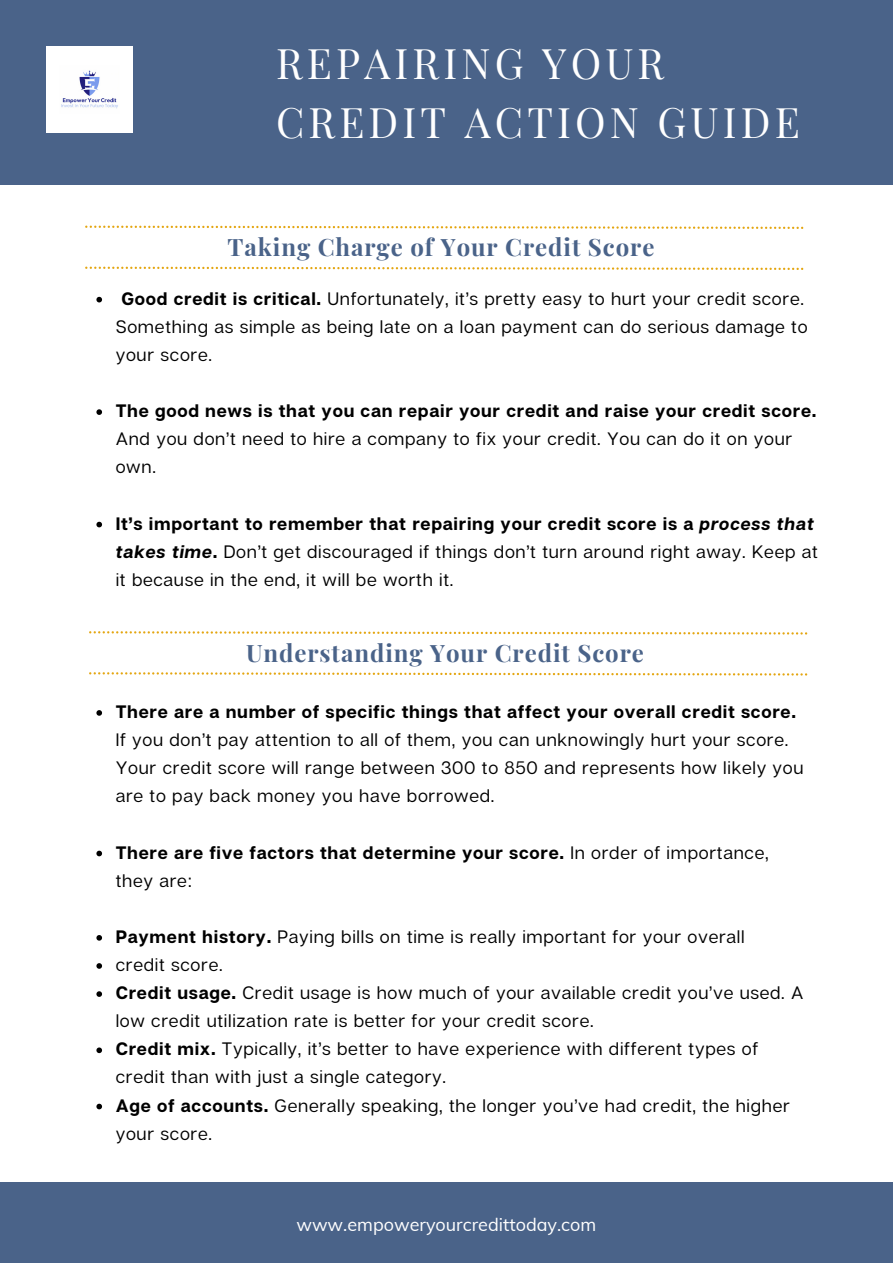
<style>
.page{position:relative;width:893px;height:1264px;background:#fff}
.page>*{position:absolute;margin:0;border:0;box-sizing:border-box;transform-origin:0 0}
.t1{font:41.25px/59.6px "Playfair Display";letter-spacing:.1em;color:#fff}
.t2{font:700 24px "Playfair Display";letter-spacing:.04em;color:#4a6389}
.t3{font:18px/28px "Articulat CF";letter-spacing:.04em;color:#000}
.t4{font:700 18px/28px "Articulat CF";letter-spacing:.04em;color:#000}
.t5{font:18px "Muli";color:#fff}
.s1{font-weight:700}
.s2{font-weight:700;font-style:italic}
.s3{font-weight:400}
</style>
<div class="page">
<div style="left:0;top:0;width:892px;height:184px;background:#4a6389"></div>
<div style="left:0;top:1182px;width:892px;height:80px;background:#4a6389"></div>
<svg style="left:85px;top:225px;width:718px;height:4px"></svg>
<svg style="left:85px;top:266px;width:718px;height:4px"></svg>
<svg style="left:89px;top:631px;width:718px;height:3px"></svg>
<svg style="left:89px;top:672px;width:718px;height:3px"></svg>
<img style="left:46px;top:46px;width:87px;height:87px">
<svg style="left:96px;top:297px;width:6px;height:5px"></svg>
<svg style="left:96px;top:409px;width:6px;height:6px"></svg>
<svg style="left:96px;top:522px;width:6px;height:5px"></svg>
<svg style="left:96px;top:710px;width:6px;height:5px"></svg>
<svg style="left:96px;top:850px;width:6px;height:6px"></svg>
<svg style="left:96px;top:935px;width:6px;height:5px"></svg>
<svg style="left:96px;top:963px;width:6px;height:5px"></svg>
<svg style="left:96px;top:991px;width:6px;height:5px"></svg>
<svg style="left:96px;top:1047px;width:6px;height:6px"></svg>
<svg style="left:96px;top:1103px;width:6px;height:6px"></svg>
<p class="t1" style="left:276px;top:32px;width:525px">REPAIRING YOUR<br>CREDIT ACTION GUIDE</p>
<p class="t2" style="left:227px;top:230px;width:428px">Taking Charge of Your Credit Score</p>
<p class="t3" style="left:116px;top:284px;width:693px;text-indent:6px"><span class="s1">Good credit is critical.</span> Unfortunately, it’s pretty easy to hurt your credit score.<br>Something as simple as being late on a loan payment can do serious damage to your score.</p>
<p class="t3" style="left:116px;top:396px;width:702px"><span class="s1">The good news is that you can repair your credit and raise your credit score.<br></span>And you don’t need to hire a company to fix your credit. You can do it on your own.</p>
<p class="t3" style="left:116px;top:509px;width:703px"><span class="s1">It’s important to remember that repairing your credit score is a</span> <span class="s2">process that takes time</span><span class="s1">.</span> Don’t get discouraged if things don’t turn around right away. Keep at it because in the end, it will be worth it.</p>
<p class="t2" style="left:246px;top:635px;width:399px">Understanding Your Credit Score</p>
<p class="t3" style="left:116px;top:697px;width:689px"><span class="s1">There are a number of specific things that affect your overall credit score.<br></span>If you don’t pay attention to all of them, you can unknowingly hurt your score.<br>Your credit score will range between 300 to 850 and represents how likely you are to pay back money you have borrowed.</p>
<p class="t4" style="left:116px;top:837px;width:654px">There are five factors that determine your score. <span class="s3">In order of importance, they are:</span></p>
<p class="t3" style="left:116px;top:922px;width:630px"><span class="s1">Payment history.</span> Paying bills on time is really important for your overall</p>
<p class="t3" style="left:116px;top:950px;width:108px">credit score.</p>
<p class="t3" style="left:116px;top:978px;width:689px"><span class="s1">Credit usage.</span> Credit usage is how much of your available credit you’ve used. A low credit utilization rate is better for your credit score.</p>
<p class="t3" style="left:116px;top:1034px;width:644px"><span class="s1">Credit mix.</span> Typically, it’s better to have experience with different types of credit than with just a single category.</p>
<p class="t3" style="left:116px;top:1090px;width:675px"><span class="s1">Age of accounts.</span> Generally speaking, the longer you’ve had credit, the higher your score.</p>
<p class="t5" style="left:296px;top:1212px;width:301px">www.empoweryourcredittoday.com</p>
</div>
